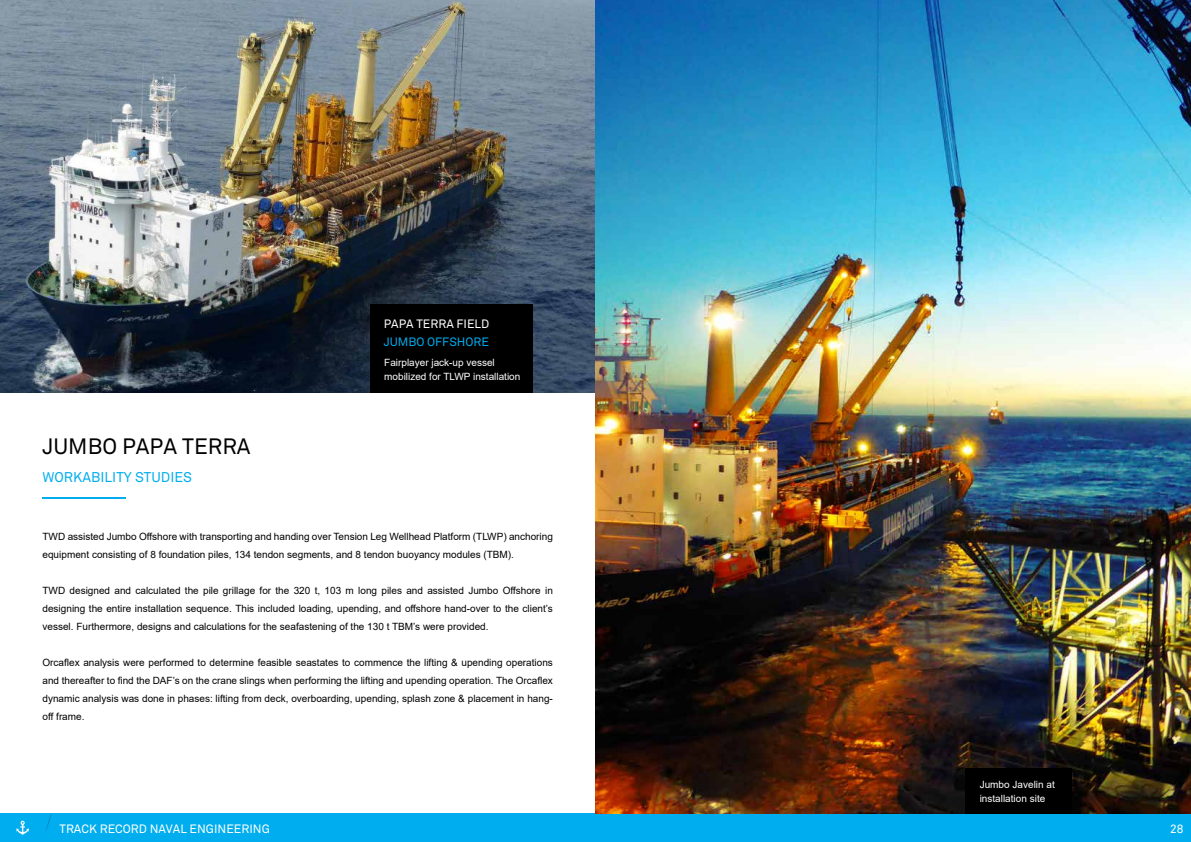
<style>
.page{position:relative;width:1191px;height:842px;background:#fff}
.page>*{position:absolute;margin:0;border:0;box-sizing:border-box;transform-origin:0 0}
.t1{font:22px "Akkurat";color:#000}
.t2{font:14px "Akkurat";color:#00aeef}
.t3{font:12px "Akkurat";color:#fff}
.t4{font:12px "Akkurat";color:#00aeef}
.t5{font:10px/18px "Arial";color:#000;text-align:justify}
.t6{font:10px/14px "Arial";color:#fff}
</style>
<div class="page">
<div style="left:595px;top:814px;width:596px;height:28px;background:#00aeef"></div>
<div style="left:0;top:814px;width:595px;height:28px;background:#00aeef"></div>
<svg style="left:46px;top:814px;width:6px;height:16px"></svg>
<svg style="left:17px;top:821px;width:12px;height:14px"></svg>
<img style="left:0;top:0;width:595px;height:393px">
<div style="left:370px;top:304px;width:162px;height:89px;background:#000"></div>
<hr style="left:43px;top:497px;width:83px;height:2px;background:#00aeef">
<img style="left:595px;top:0;width:596px;height:814px">
<div style="left:965px;top:768px;width:106px;height:46px;background:#000"></div>
<p class="t3" style="left:384px;top:316px;width:107px">PAPA TERRA FIELD</p>
<p class="t4" style="left:384px;top:334px;width:107px">JUMBO OFFSHORE</p>
<h1 class="t1" style="left:43px;top:434px;width:209px">JUMBO PAPA TERRA</h1>
<h2 class="t2" style="left:43px;top:469px;width:151px">WORKABILITY STUDIES</h2>
<p class="t6" style="left:384px;top:355px;width:138px">Fairplayer jack-up vessel mobilized for TLWP installation</p>
<p class="t5" style="left:43px;top:528px;width:512px">TWD assisted Jumbo Offshore with transporting and handing over Tension Leg Wellhead Platform (TLWP) anchoring equipment consisting of 8 foundation piles, 134 tendon segments, and 8 tendon buoyancy modules (TBM).</p>
<p class="t5" style="left:43px;top:582px;width:512px">TWD designed and calculated the pile grillage for the 320 t, 103 m long piles and assisted Jumbo Offshore in designing the entire installation sequence. This included loading, upending, and offshore hand-over to the client’s vessel. Furthermore, designs and calculations for the seafastening of the 130 t TBM’s were provided.</p>
<p class="t5" style="left:43px;top:654px;width:512px">Orcaflex analysis were performed to determine feasible seastates to commence the lifting &amp; upending operations and thereafter to find the DAF’s on the crane slings when performing the lifting and upending operation. The Orcaflex dynamic analysis was done in phases: lifting from deck, overboarding, upending, splash zone &amp; placement in hang&shy;off frame.</p>
<p class="t3" style="left:60px;top:821px;width:212px">TRACK RECORD NAVAL ENGINEERING</p>
<p class="t6" style="left:979px;top:777px;width:77px">Jumbo Javelin at installation site</p>
<p class="t3" style="left:1170px;top:821px;width:15px">28</p>
</div>
